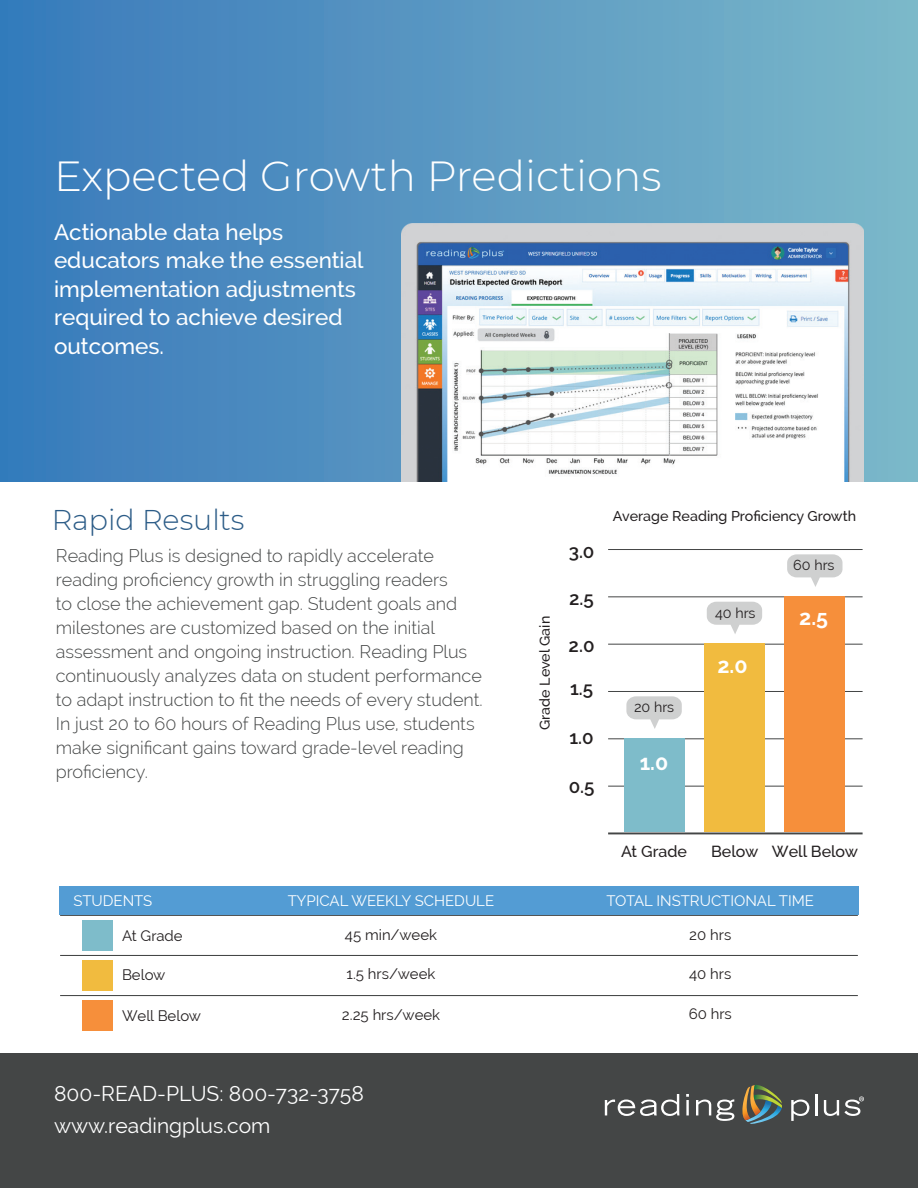
<style>
.page{position:relative;width:918px;height:1188px;background:#fff}
.page>*{position:absolute;margin:0;border:0;box-sizing:border-box;transform-origin:0 0}
.t1{font:300 42px "Montserrat";color:#fff}
.t2{font:300 28.5px "Montserrat";color:#2c5c87}
.t3{font:500 22.5px/28.5px "Raleway";color:#fff}
.t4{font:700 21.45px "Raleway";color:#fff}
.t5{font:21px "Raleway";color:#fff}
.t6{font:600 18.75px "Raleway";color:#231f20}
.t7{font:300 18px/24px "Raleway";color:#444646}
.t8{font:500 16.05px "Raleway";color:#231f20}
.t9{font:15px "Raleway";color:#231f20}
.t10{font:15px "Raleway";color:#fff}
.t11{font:500 14.25px "Raleway";color:#231f20}
.t12{font:14.25px "Raleway";color:#231f20}
</style>
<div class="page">
<div style="left:0;top:1053px;width:918px;height:135px;background:#444646"></div>
<div style="left:0;top:0;width:918px;height:482px;background:linear-gradient(to right,#3779bb,#7cb8c9)"></div>
<svg style="left:605px;top:1094px;width:74px;height:22px"></svg>
<hr style="left:686px;top:1100px;width:3px;height:15px;background:#fff">
<svg style="left:696px;top:1099px;width:38px;height:22px"></svg>
<svg style="left:791px;top:1100px;width:18px;height:21px"></svg>
<hr style="left:815px;top:1094px;width:2px;height:21px;background:#fff">
<svg style="left:824px;top:1097px;width:40px;height:19px"></svg>
<svg style="left:742px;top:1085px;width:40px;height:39px"></svg>
<img style="left:402px;top:222px;width:462px;height:260px">
<hr style="left:608px;top:549px;width:255px;height:1px;background:#444646">
<hr style="left:608px;top:597px;width:255px;height:1px;background:#444646">
<hr style="left:608px;top:644px;width:255px;height:1px;background:#444646">
<hr style="left:608px;top:691px;width:255px;height:1px;background:#444646">
<hr style="left:608px;top:739px;width:255px;height:1px;background:#444646">
<hr style="left:608px;top:786px;width:255px;height:1px;background:#444646">
<hr style="left:608px;top:832px;width:255px;height:2px;background:#444646">
<div style="left:624px;top:739px;width:60px;height:93px;background:#7ebcca"></div>
<div style="left:704px;top:644px;width:61px;height:188px;background:#f1bb3f"></div>
<div style="left:784px;top:597px;width:61px;height:235px;background:#f68f3b"></div>
<svg style="left:626px;top:696px;width:56px;height:33px"></svg>
<svg style="left:707px;top:602px;width:55px;height:32px"></svg>
<svg style="left:787px;top:554px;width:56px;height:33px"></svg>
<hr style="left:60px;top:915px;width:798px;height:1px;background:#444646">
<hr style="left:60px;top:955px;width:798px;height:1px;background:#444646">
<hr style="left:60px;top:995px;width:798px;height:1px;background:#444646">
<div style="left:83px;top:920px;width:30px;height:31px;background:#7ebcca"></div>
<div style="left:83px;top:960px;width:30px;height:31px;background:#f1bb3f"></div>
<div style="left:83px;top:1000px;width:30px;height:31px;background:#f68f3b"></div>
<div style="left:59px;top:886px;width:800px;height:29px;background:#539cd4"></div>
<p class="t1" style="left:54px;top:147px;width:609px">Expected Growth Predictions</p>
<p class="t3" style="left:54px;top:217px;width:311px">Actionable data helps educators make the essential implementation adjustments required to achieve desired outcomes.</p>
<p class="t2" style="left:52px;top:501px;width:194px">Rapid Results</p>
<p class="t7" style="left:56px;top:544px;width:428px">Reading Plus is designed to rapidly accelerate reading proficiency growth in struggling readers<br>to close the achievement gap. Student goals and milestones are customized based on the initial assessment and ongoing instruction. Reading Plus continuously analyzes data on student performance to adapt instruction to fit the needs of every student.<br>In just 20 to 60 hours of Reading Plus use, students make significant gains toward grade-level reading proficiency.</p>
<p class="t11" style="left:536px;top:730px;width:116px;rotate:-90deg">Grade Level Gain</p>
<p class="t6" style="left:569px;top:541px;width:27px">3.0</p>
<p class="t6" style="left:569px;top:588px;width:26px">2.5</p>
<p class="t6" style="left:569px;top:634px;width:27px">2.0</p>
<p class="t6" style="left:570px;top:677px;width:25px">1.5</p>
<p class="t6" style="left:569px;top:726px;width:26px">1.0</p>
<p class="t6" style="left:569px;top:775px;width:27px">0.5</p>
<p class="t11" style="left:613px;top:508px;width:245px">Average Reading Proficiency Growth</p>
<p class="t12" style="left:634px;top:699px;width:42px">20 hrs</p>
<p class="t4" style="left:640px;top:750px;width:30px">1.0</p>
<p class="t12" style="left:715px;top:604px;width:42px">40 hrs</p>
<p class="t4" style="left:717px;top:653px;width:32px">2.0</p>
<p class="t12" style="left:793px;top:557px;width:43px">60 hrs</p>
<p class="t4" style="left:799px;top:605px;width:30px">2.5</p>
<p class="t8" style="left:621px;top:842px;width:67px">At Grade</p>
<p class="t8" style="left:711px;top:842px;width:149px">Below Well Below</p>
<p class="t10" style="left:73px;top:892px;width:81px">STUDENTS</p>
<p class="t10" style="left:288px;top:892px;width:208px">TYPICAL WEEKLY SCHEDULE</p>
<p class="t10" style="left:607px;top:892px;width:209px">TOTAL INSTRUCTIONAL TIME</p>
<p class="t9" style="left:345px;top:926px;width:94px">45 min/week</p>
<p class="t9" style="left:347px;top:965px;width:90px">1.5 hrs/week</p>
<p class="t9" style="left:342px;top:1006px;width:100px">2.25 hrs/week</p>
<p class="t9" style="left:689px;top:926px;width:44px">20 hrs</p>
<p class="t9" style="left:689px;top:965px;width:44px">40 hrs</p>
<p class="t9" style="left:689px;top:1005px;width:45px">60 hrs</p>
<p class="t9" style="left:122px;top:927px;width:62px">At Grade</p>
<p class="t9" style="left:122px;top:966px;width:45px">Below</p>
<p class="t9" style="left:122px;top:1007px;width:81px">Well Below</p>
<p class="t5" style="left:54px;top:1081px;width:311px">800-READ-PLUS: 800-732-3758</p>
<p class="t5" style="left:54px;top:1113px;width:218px">www.readingplus.com</p>
</div>
